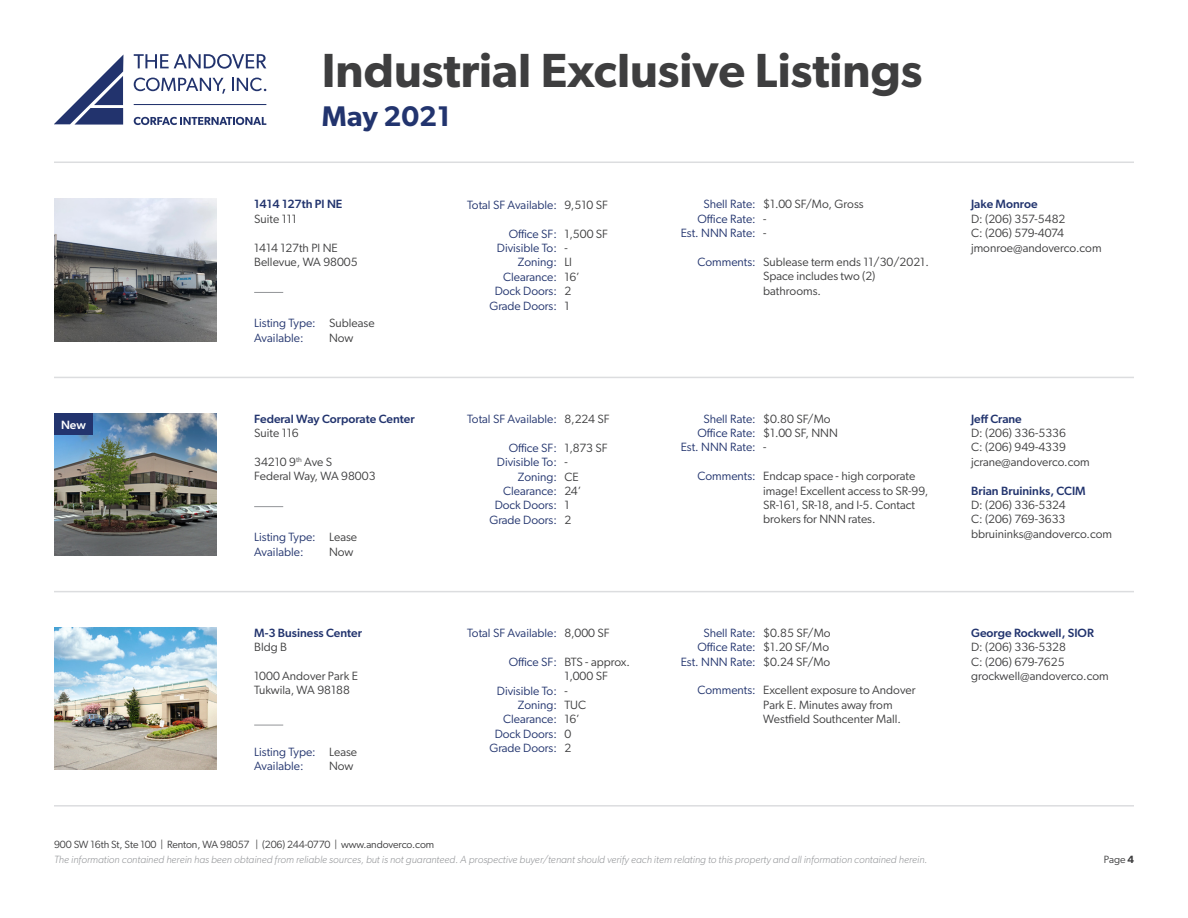
<style>
.page{position:relative;width:1188px;height:918px;background:#fff}
.page>*{position:absolute;margin:0;border:0;box-sizing:border-box;transform-origin:0 0}
.t1{font:600 48px "Gibson";color:#3e3e3f}
.t2{font:600 28.5px "Gibson";color:#22346e}
.t3{font:12px/14.4px "Gibson";color:#3e3e3f}
.t4{font:12px "Gibson";color:#22346e}
.t5{font:500 12px "Gibson";color:#22346e}
.t6{font:500 12px "Gibson";color:#fff}
.t7{font:italic 300 10.5px "Gibson";color:#939598}
.t8{font:10.5px "Gibson";letter-spacing:-.01em;color:#3e3e3f}
.s1{font-weight:600}
</style>
<div class="page">
<svg style="left:54px;top:55px;width:69px;height:70px"></svg>
<svg style="left:134px;top:54px;width:132px;height:15px"></svg>
<hr style="left:134px;top:104px;width:132px;height:1px;background:#22336d">
<svg style="left:134px;top:117px;width:132px;height:8px"></svg>
<svg style="left:134px;top:78px;width:91px;height:16px"></svg>
<svg style="left:232px;top:78px;width:34px;height:13px"></svg>
<hr style="left:54px;top:162px;width:1080px;height:1px;background:#dcdddf">
<hr style="left:54px;top:591px;width:1080px;height:1px;background:#dcdddf">
<hr style="left:54px;top:377px;width:1080px;height:1px;background:#dcdddf">
<hr style="left:54px;top:805px;width:1080px;height:2px;background:#dcdddf">
<img style="left:54px;top:627px;width:162px;height:143px">
<svg style="left:254px;top:725px;width:29px;height:1px"></svg>
<svg style="left:254px;top:506px;width:29px;height:1px"></svg>
<img style="left:54px;top:413px;width:162px;height:142px">
<div style="left:54px;top:413px;width:39px;height:22px;background:#22346e"></div>
<svg style="left:254px;top:292px;width:29px;height:1px"></svg>
<img style="left:54px;top:199px;width:162px;height:142px">
<h1 class="t1" style="left:322px;top:42px;width:602px">Industrial Exclusive Listings</h1>
<h2 class="t2" style="left:322px;top:100px;width:130px">May 2021</h2>
<p class="t5" style="left:254px;top:197px;width:90px">1414 127th Pl NE</p>
<p class="t3" style="left:254px;top:211px;width:44px">Suite 111</p>
<p class="t3" style="left:254px;top:240px;width:85px">1414 127th Pl NE</p>
<p class="t3" style="left:254px;top:255px;width:105px">Bellevue, WA 98005</p>
<p class="t6" style="left:61px;top:417px;width:26px">New</p>
<p class="t4" style="left:254px;top:316px;width:63px">Listing Type:</p>
<p class="t4" style="left:254px;top:330px;width:51px">Available:</p>
<p class="t3" style="left:329px;top:316px;width:47px">Sublease</p>
<p class="t3" style="left:329px;top:330px;width:26px">Now</p>
<p class="t5" style="left:254px;top:411px;width:162px">Federal Way Corporate Center</p>
<p class="t3" style="left:254px;top:426px;width:46px">Suite 116</p>
<p class="t3" style="left:254px;top:454px;width:79px">34210 9<sup>th</sup> Ave S</p>
<p class="t3" style="left:254px;top:469px;width:123px">Federal Way, WA 98003</p>
<p class="t4" style="left:254px;top:530px;width:63px">Listing Type:</p>
<p class="t4" style="left:254px;top:544px;width:51px">Available:</p>
<p class="t3" style="left:329px;top:530px;width:30px">Lease</p>
<p class="t3" style="left:329px;top:544px;width:26px">Now</p>
<p class="t5" style="left:254px;top:625px;width:109px">M-3 Business Center</p>
<p class="t3" style="left:254px;top:640px;width:34px">Bldg B</p>
<p class="t3" style="left:254px;top:669px;width:105px">1000 Andover Park E</p>
<p class="t3" style="left:254px;top:683px;width:97px">Tukwila, WA 98188</p>
<p class="t4" style="left:254px;top:744px;width:63px">Listing Type:</p>
<p class="t4" style="left:254px;top:759px;width:51px">Available:</p>
<p class="t3" style="left:329px;top:744px;width:30px">Lease</p>
<p class="t3" style="left:329px;top:759px;width:26px">Now</p>
<p class="t8" style="left:54px;top:838px;width:382px">900 SW 16th St, Ste 100 | Renton, WA 98057 | (206) 244-0770 | www.andoverco.com</p>
<p class="t4" style="left:467px;top:197px;width:91px">Total SF Available:</p>
<p class="t4" style="left:509px;top:226px;width:50px">Office SF:</p>
<p class="t4" style="left:497px;top:241px;width:62px">Divisible To:</p>
<p class="t4" style="left:518px;top:255px;width:41px">Zoning:</p>
<p class="t4" style="left:503px;top:269px;width:55px">Clearance:</p>
<p class="t4" style="left:495px;top:284px;width:64px">Dock Doors:</p>
<p class="t4" style="left:489px;top:298px;width:69px">Grade Doors:</p>
<p class="t3" style="left:564px;top:197px;width:45px">9,510 SF</p>
<p class="t3" style="left:564px;top:226px;width:45px">1,500 SF</p>
<p class="t3" style="left:564px;top:240px;width:5px">-</p>
<p class="t3" style="left:564px;top:255px;width:9px">LI</p>
<p class="t3" style="left:564px;top:269px;width:17px">16’</p>
<p class="t3" style="left:564px;top:284px;width:8px">2</p>
<p class="t3" style="left:564px;top:298px;width:7px">1</p>
<p class="t4" style="left:467px;top:412px;width:91px">Total SF Available:</p>
<p class="t4" style="left:509px;top:440px;width:50px">Office SF:</p>
<p class="t4" style="left:497px;top:455px;width:62px">Divisible To:</p>
<p class="t4" style="left:518px;top:469px;width:41px">Zoning:</p>
<p class="t4" style="left:503px;top:484px;width:55px">Clearance:</p>
<p class="t4" style="left:495px;top:498px;width:64px">Dock Doors:</p>
<p class="t4" style="left:489px;top:512px;width:69px">Grade Doors:</p>
<p class="t3" style="left:564px;top:411px;width:47px">8,224 SF</p>
<p class="t3" style="left:564px;top:440px;width:45px">1,873 SF</p>
<p class="t3" style="left:564px;top:455px;width:5px">-</p>
<p class="t3" style="left:564px;top:469px;width:16px">CE</p>
<p class="t3" style="left:564px;top:483px;width:19px">24’</p>
<p class="t3" style="left:564px;top:498px;width:7px">1</p>
<p class="t3" style="left:564px;top:512px;width:8px">2</p>
<p class="t4" style="left:467px;top:626px;width:91px">Total SF Available:</p>
<p class="t4" style="left:509px;top:655px;width:50px">Office SF:</p>
<p class="t4" style="left:497px;top:683px;width:62px">Divisible To:</p>
<p class="t4" style="left:518px;top:698px;width:41px">Zoning:</p>
<p class="t4" style="left:503px;top:712px;width:55px">Clearance:</p>
<p class="t4" style="left:495px;top:727px;width:64px">Dock Doors:</p>
<p class="t4" style="left:489px;top:741px;width:69px">Grade Doors:</p>
<p class="t3" style="left:564px;top:626px;width:47px">8,000 SF</p>
<p class="t3" style="left:564px;top:654px;width:67px">BTS - approx.<br>1,000 SF</p>
<p class="t3" style="left:564px;top:683px;width:5px">-</p>
<p class="t3" style="left:564px;top:698px;width:23px">TUC</p>
<p class="t3" style="left:564px;top:712px;width:17px">16’</p>
<p class="t3" style="left:564px;top:726px;width:8px">0</p>
<p class="t3" style="left:564px;top:741px;width:8px">2</p>
<p class="t4" style="left:703px;top:197px;width:54px">Shell Rate:</p>
<p class="t4" style="left:698px;top:211px;width:60px">Office Rate:</p>
<p class="t4" style="left:681px;top:226px;width:77px">Est. NNN Rate:</p>
<p class="t4" style="left:698px;top:255px;width:60px">Comments:</p>
<p class="t3" style="left:763px;top:197px;width:102px">$1.00 SF/Mo, Gross</p>
<p class="t3" style="left:763px;top:211px;width:5px">-</p>
<p class="t3" style="left:763px;top:226px;width:5px">-</p>
<p class="t3" style="left:763px;top:255px;width:167px">Sublease term ends 11/30/2021.<br>Space includes two (2) bathrooms.</p>
<p class="t4" style="left:703px;top:411px;width:54px">Shell Rate:</p>
<p class="t4" style="left:698px;top:426px;width:60px">Office Rate:</p>
<p class="t4" style="left:681px;top:440px;width:77px">Est. NNN Rate:</p>
<p class="t4" style="left:698px;top:469px;width:60px">Comments:</p>
<p class="t3" style="left:763px;top:411px;width:69px">$0.80 SF/Mo</p>
<p class="t3" style="left:763px;top:426px;width:76px">$1.00 SF, NNN</p>
<p class="t3" style="left:763px;top:440px;width:5px">-</p>
<p class="t3" style="left:763px;top:469px;width:167px">Endcap space - high corporate image! Excellent access to SR-99,<br>SR-161, SR-18, and I-5. Contact brokers for NNN rates.</p>
<p class="t4" style="left:703px;top:625px;width:54px">Shell Rate:</p>
<p class="t4" style="left:698px;top:640px;width:60px">Office Rate:</p>
<p class="t4" style="left:681px;top:654px;width:77px">Est. NNN Rate:</p>
<p class="t4" style="left:698px;top:683px;width:60px">Comments:</p>
<p class="t3" style="left:763px;top:625px;width:69px">$0.85 SF/Mo</p>
<p class="t3" style="left:763px;top:640px;width:67px">$1.20 SF/Mo</p>
<p class="t3" style="left:763px;top:654px;width:69px">$0.24 SF/Mo</p>
<p class="t3" style="left:763px;top:683px;width:154px">Excellent exposure to Andover<br>Park E. Minutes away from<br>Westfield Southcenter Mall.</p>
<p class="t5" style="left:971px;top:197px;width:68px">Jake Monroe</p>
<p class="t3" style="left:971px;top:211px;width:96px">D: (206) 357-5482</p>
<p class="t3" style="left:971px;top:226px;width:95px">C: (206) 579-4074</p>
<p class="t3" style="left:971px;top:240px;width:132px">jmonroe@andoverco.com</p>
<p class="t5" style="left:971px;top:411px;width:52px">Jeff Crane</p>
<p class="t3" style="left:971px;top:426px;width:96px">D: (206) 336-5336</p>
<p class="t3" style="left:971px;top:440px;width:96px">C: (206) 949-4339</p>
<p class="t3" style="left:971px;top:454px;width:120px">jcrane@andoverco.com</p>
<p class="t5" style="left:971px;top:483px;width:116px">Brian Bruininks, CCIM</p>
<p class="t3" style="left:971px;top:498px;width:96px">D: (206) 336-5324</p>
<p class="t3" style="left:971px;top:512px;width:96px">C: (206) 769-3633</p>
<p class="t3" style="left:971px;top:526px;width:143px">bbruininks@andoverco.com</p>
<p class="t5" style="left:971px;top:625px;width:124px">George Rockwell, SIOR</p>
<p class="t3" style="left:971px;top:640px;width:96px">D: (206) 336-5328</p>
<p class="t3" style="left:971px;top:654px;width:95px">C: (206) 679-7625</p>
<p class="t3" style="left:971px;top:669px;width:139px">grockwell@andoverco.com</p>
<p class="t7" style="left:54px;top:853px;width:875px">The information contained herein has been obtained from reliable sources, but is not guaranteed. A prospective buyer/tenant should verify each item relating to this property and all information contained herein.</p>
<p class="t8" style="left:1104px;top:853px;width:32px">Page <span class="s1">4</span></p>
</div>
